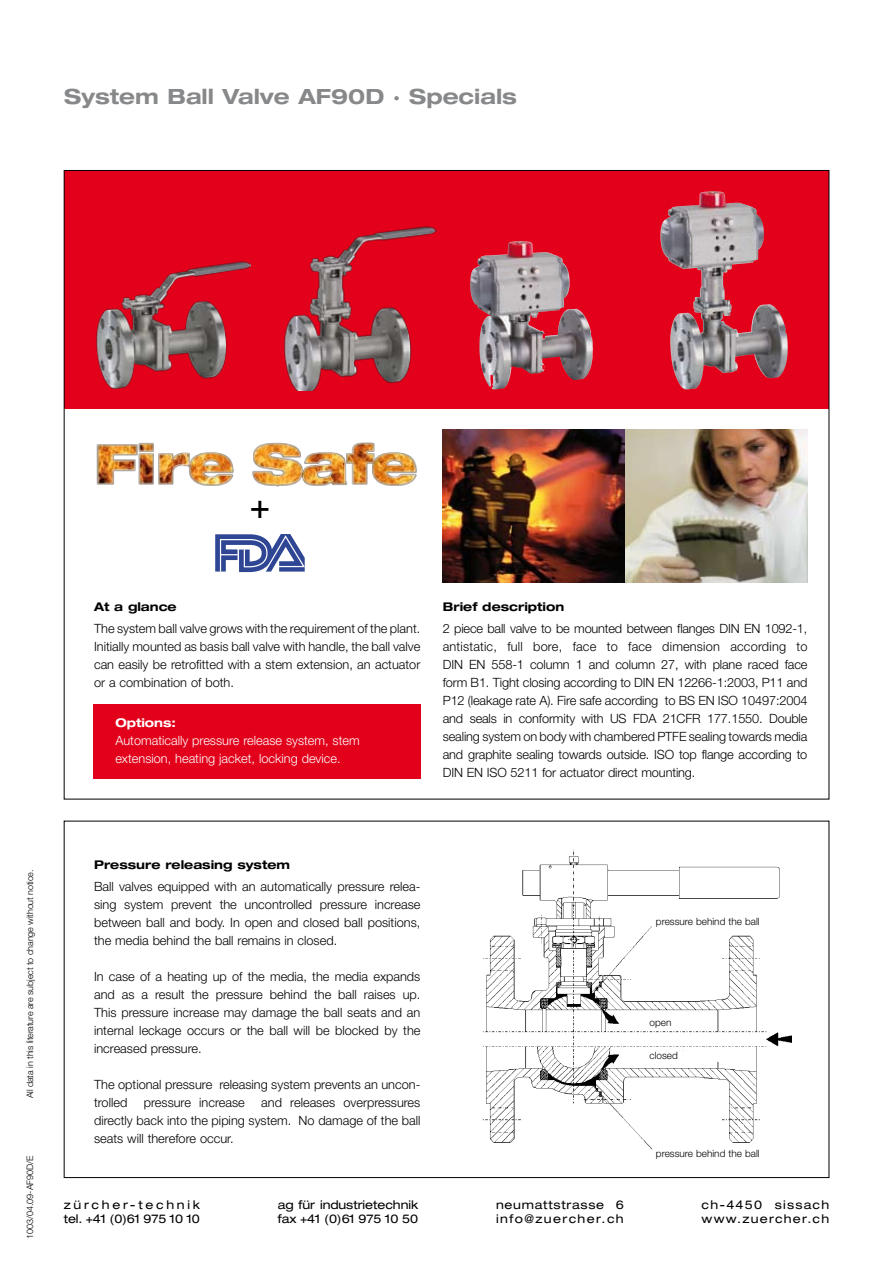
<style>
.page{position:relative;width:893px;height:1263px;background:#fff}
.page>*{position:absolute;margin:0;border:0;box-sizing:border-box;transform-origin:0 0}
.t1{font:expanded 33.9px "Helvetica Neue";color:#000}
.t2{font:700 expanded 21px "Helvetica Neue";color:#87888a}
.t3{font:300 12.75px/18px "Helvetica Neue";color:#000;text-align:justify}
.t4{font:300 12.75px/18px "Helvetica Neue";color:#fff}
.t5{font:700 expanded 12px "Helvetica Neue";color:#000}
.t6{font:expanded 12px/14.4px "Helvetica Neue";letter-spacing:-.005em;color:#000}
.t7{font:expanded 12px/14.4px "Helvetica Neue";letter-spacing:.225em;color:#000}
.t8{font:expanded 12px/14.4px "Helvetica Neue";letter-spacing:.06em;color:#000}
.t9{font:expanded 12px/14.4px "Helvetica Neue";letter-spacing:.1em;color:#000}
.t10{font:700 expanded 12px "Helvetica Neue";color:#fff}
.t11{font:300 10.05px "Helvetica Neue";color:#000}
.t12{font:300 9px "Helvetica Neue";letter-spacing:-.015em;color:#000}
</style>
<div class="page">
<div style="left:94px;top:704px;width:327px;height:74px;background:#e2001a"></div>
<svg style="left:215px;top:534px;width:90px;height:38px"></svg>
<svg style="left:66px;top:172px;width:761px;height:237px;background:#d6172e"></svg>
<img style="left:394px;top:849px;width:397px;height:330px">
<div style="left:652px;top:917px;width:152px;height:15px;background:#fff"></div>
<div style="left:652px;top:1148px;width:152px;height:22px;background:#fff"></div>
<div style="left:649px;top:1018px;width:42px;height:12px;background:#fff"></div>
<div style="left:649px;top:1051px;width:42px;height:14px;background:#fff"></div>
<img style="left:442px;top:429px;width:366px;height:154px">
<img style="left:96px;top:442px;width:321px;height:45px">
<img style="left:96px;top:260px;width:154px;height:129px">
<img style="left:282px;top:222px;width:155px;height:168px">
<img style="left:660px;top:191px;width:50px;height:63px">
<img style="left:470px;top:241px;width:49px;height:64px">
<h2 class="t2" style="left:64px;top:84px;width:454px">System Ball Valve AF90D · Specials</h2>
<h1 class="t1" style="left:250px;top:485px;width:22px">+</h1>
<p class="t5" style="left:94px;top:599px;width:84px">At a glance</p>
<p class="t3" style="left:94px;top:619px;width:328px">The system ball valve grows with the requirement of the plant.<br>Initially mounted as basis ball valve with handle, the ball valve can easily be retrofitted with a stem extension, an actuator or a combination of both.</p>
<p class="t10" style="left:115px;top:715px;width:62px">Options:</p>
<p class="t4" style="left:115px;top:731px;width:246px">Automatically pressure release system, stem extension, heating jacket, locking device.</p>
<p class="t5" style="left:443px;top:599px;width:123px">Brief description</p>
<p class="t3" style="left:443px;top:619px;width:366px">2 piece ball valve to be mounted between flanges DIN EN 1092-1, antistatic, full bore, face to face dimension according to DIN EN 558-1 column 1 and column 27, with plane raced face form B1. Tight closing according to DIN EN 12266-1:2003, P11 and P12 (leakage rate A). Fire safe according to BS EN ISO 10497:2004 and seals in conformity with US FDA 21CFR 177.1550. Double sealing system on body with chambered PTFE sealing towards media and graphite sealing towards outside. ISO top flange according to DIN EN ISO 5211 for actuator direct mounting.</p>
<p class="t12" style="left:24px;top:1098px;width:230px;rotate:-90deg">All data in this literature are subject to change without notice.</p>
<p class="t12" style="left:24px;top:1239px;width:85px;rotate:-90deg">1003/04.09-AF90D/E</p>
<p class="t5" style="left:94px;top:857px;width:197px">Pressure releasing system</p>
<p class="t3" style="left:94px;top:877px;width:328px">Ball valves equipped with an automatically pressure relea&shy;sing system prevent the uncontrolled pressure increase between ball and body. In open and closed ball positions, the media behind the ball remains in closed.</p>
<p class="t3" style="left:94px;top:967px;width:328px">In case of a heating up of the media, the media expands and as a result the pressure behind the ball raises up.<br>This pressure increase may damage the ball seats and an internal leckage occurs or the ball will be blocked by the increased pressure.</p>
<p class="t3" style="left:94px;top:1075px;width:328px">The optional pressure releasing system prevents an uncon&shy;trolled</p>
<p class="t3" style="left:94px;top:1093px;width:328px;text-indent:167px">and releases overpressures directly back into the piping system. No damage of the ball seats will therefore occur.</p>
<p class="t3" style="left:144px;top:1093px;width:103px">pressure increase</p>
<p class="t11" style="left:656px;top:915px;width:105px">pressure behind the ball</p>
<p class="t11" style="left:649px;top:1016px;width:23px">open</p>
<p class="t11" style="left:649px;top:1050px;width:30px">closed</p>
<p class="t11" style="left:656px;top:1147px;width:105px">pressure behind the ball</p>
<p class="t7" style="left:64px;top:1197px;width:138px">zürcher-technik tel. +41 (0)61 975 10 10</p>
<p class="t6" style="left:278px;top:1197px;width:142px">ag für industrietechnik fax +41 (0)61 975 10 50</p>
<p class="t9" style="left:702px;top:1197px;width:129px">ch-4450 sissach www.zuercher.ch</p>
<p class="t8" style="left:496px;top:1197px;width:129px">neumattstrasse 6 info@zuercher.ch</p>
</div>
